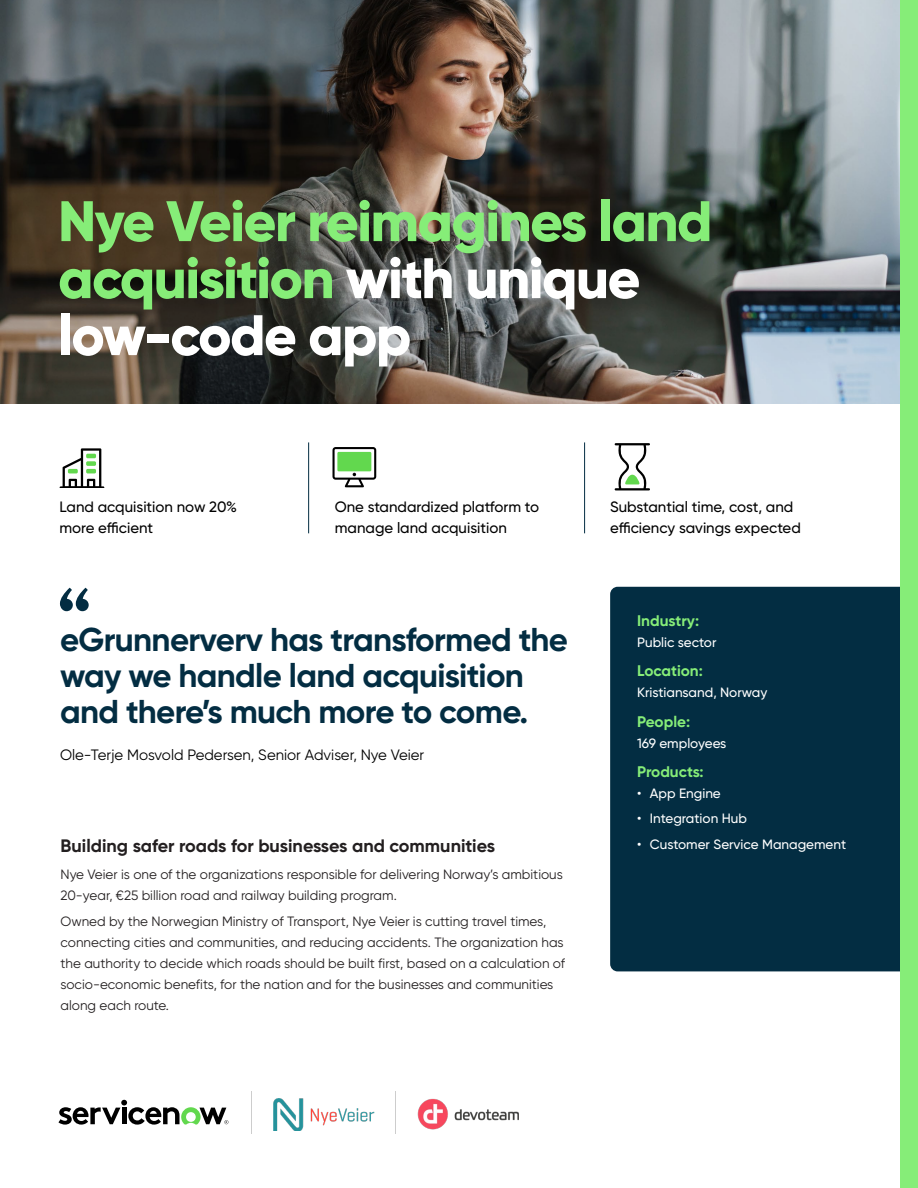
<style>
.page{position:relative;width:918px;height:1188px;background:#fff}
.page>*{position:absolute;margin:0;border:0;box-sizing:border-box;transform-origin:0 0}
.t1{font:800 57px/57px "Gilroy";letter-spacing:-.03em;color:#86ed78}
.t2{font:700 33px/36px "Gilroy";letter-spacing:-.02em;color:#032d42}
.Headline_2{font:700 18px "Gilroy";color:#231f20}
.t3{font:700 15.3px "Gilroy";color:#86ed78}
.t4{font:500 15px/21px "Gilroy";color:#000}
.t5{font:15px "Gilroy";color:#000}
.Body_Copy{font:13.5px/21px "Gilroy";color:#231f20}
.t6{font:500 13.5px "Gilroy";color:#fff}
.s1{color:#fff}
</style>
<div class="page">
<hr style="left:251px;top:1091px;width:1px;height:43px;background:#000">
<svg style="left:58px;top:1100px;width:170px;height:25px"></svg>
<svg style="left:273px;top:1101px;width:1px;height:24px"></svg>
<hr style="left:395px;top:1091px;width:1px;height:43px;background:#000">
<img style="left:0;top:0;width:901px;height:404px">
<svg style="left:60px;top:588px;width:29px;height:23px"></svg>
<div style="left:610px;top:587px;width:308px;height:384px;background:#032d42;border-radius:8px"></div>
<div style="left:901px;top:0;width:17px;height:1188px;background:#86ed78"></div>
<img style="left:274px;top:1098px;width:100px;height:32px">
<img style="left:418px;top:1098px;width:100px;height:32px">
<hr style="left:61px;top:486px;width:42px;height:2px;background:#000">
<svg style="left:63px;top:448px;width:38px;height:39px"></svg>
<svg style="left:333px;top:447px;width:43px;height:40px"></svg>
<svg style="left:615px;top:443px;width:35px;height:47px"></svg>
<hr style="left:308px;top:442px;width:1px;height:91px;background:#032d42">
<hr style="left:584px;top:442px;width:1px;height:91px;background:#032d42">
<p class="t1" style="left:58px;top:192px;width:656px">Nye Veier reimagines land acquisition <span class="s1">with unique low-code app</span></p>
<p class="t4" style="left:60px;top:496px;width:179px">Land acquisition now 20% more efficient</p>
<p class="t4" style="left:335px;top:496px;width:206px">One standardized platform to manage land acquisition</p>
<p class="t4" style="left:610px;top:496px;width:192px">Substantial time, cost, and efficiency savings expected</p>
<p class="t2" style="left:60px;top:621px;width:510px">eGrunnerverv has transformed the way we handle land acquisition and there’s much more to come.</p>
<p class="t5" style="left:60px;top:746px;width:366px">Ole-Terje Mosvold Pedersen, Senior Adviser, Nye Veier</p>
<p class="t3" style="left:637px;top:611px;width:64px">Industry:</p>
<p class="t6" style="left:637px;top:634px;width:81px">Public sector</p>
<p class="t3" style="left:637px;top:661px;width:67px">Location:</p>
<p class="t6" style="left:637px;top:684px;width:132px">Kristiansand, Norway</p>
<p class="t3" style="left:637px;top:712px;width:55px">People:</p>
<p class="t6" style="left:637px;top:735px;width:91px">169 employees</p>
<p class="t3" style="left:637px;top:762px;width:68px">Products:</p>
<p class="t6" style="left:637px;top:785px;width:85px">• App Engine</p>
<p class="t6" style="left:637px;top:810px;width:111px">• Integration Hub</p>
<p class="Headline_2" style="left:61px;top:835px;width:436px">Building safer roads for businesses and communities</p>
<p class="t6" style="left:637px;top:836px;width:211px">• Customer Service Management</p>
<p class="Body_Copy" style="left:61px;top:863px;width:504px">Nye Veier is one of the organizations responsible for delivering Norway’s ambitious<br>20-year, €25 billion road and railway building program.</p>
<p class="Body_Copy" style="left:61px;top:911px;width:506px">Owned by the Norwegian Ministry of Transport, Nye Veier is cutting travel times, connecting cities and communities, and reducing accidents. The organization has the authority to decide which roads should be built first, based on a calculation of socio-economic benefits, for the nation and for the businesses and communities along each route.</p>
</div>
